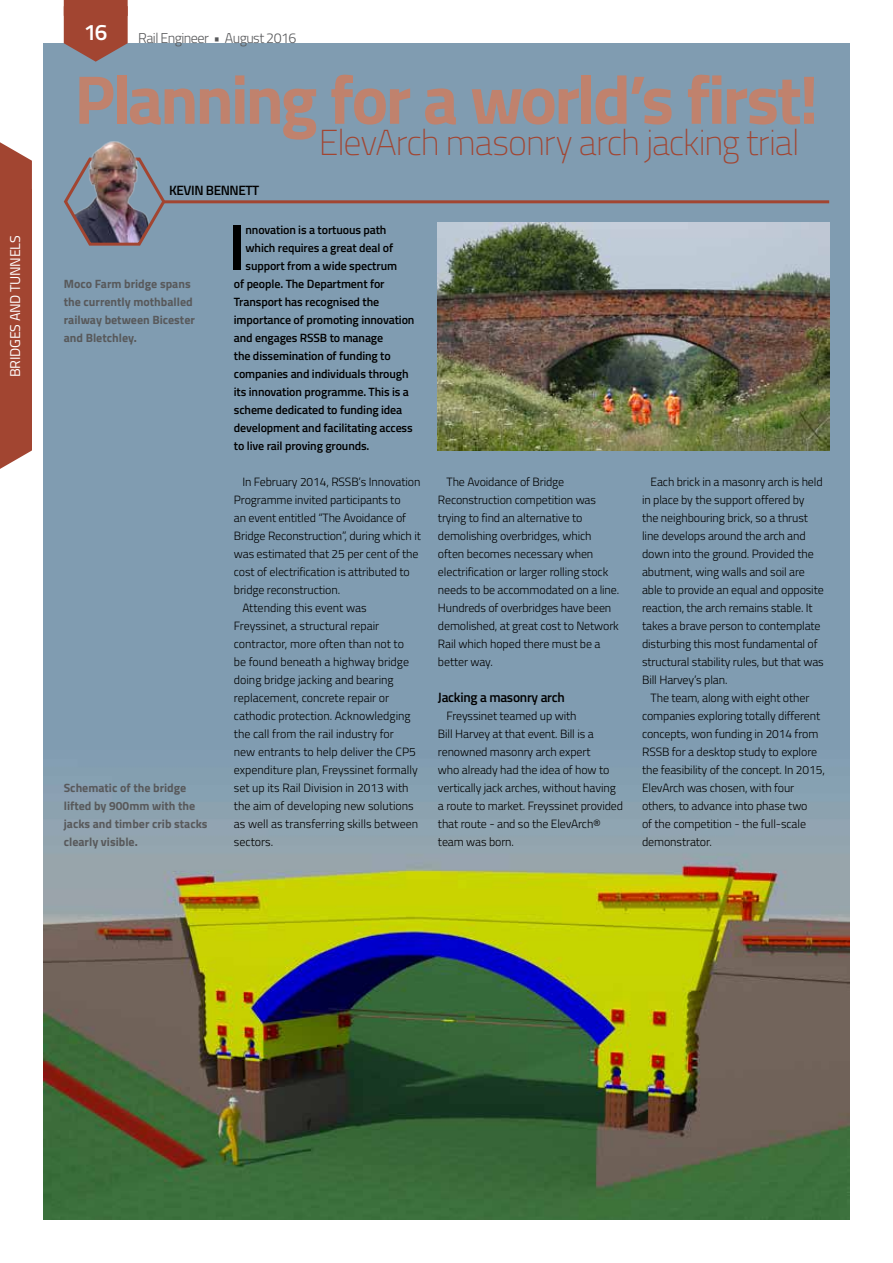
<style>
.page{position:relative;width:893px;height:1263px;background:#fff}
.page>*{position:absolute;margin:0;border:0;box-sizing:border-box;transform-origin:0 0}
.t1{font:700 69px "Titillium";letter-spacing:-.04em;color:#c0826d}
.t2{font:600 64.5px "Titillium";color:#000}
.t3{font:100 36px "Titillium";letter-spacing:-.03em;color:#a24531}
.t4{font:600 22.5px "Titillium";color:#fff}
.t5{font:300 14.25px "Titillium";letter-spacing:-.04em;color:#58595b}
.t6{font:14.25px "Titillium";letter-spacing:-.02em;color:#fff}
.t7{font:600 13.5px "Titillium";letter-spacing:-.02em;color:#000}
.t8{font:300 12px/18px "Titillium";letter-spacing:-.01em;color:#000}
.t9{font:600 12px "Titillium";letter-spacing:-.01em;color:#000}
.t10{font:700 12px/18px "Titillium";color:#58595b}
</style>
<div class="page">
<div style="left:43px;top:43px;width:807px;height:1177px;background:#809cb1"></div>
<img style="left:43px;top:793px;width:807px;height:427px">
<img style="left:63px;top:158px;width:104px;height:88px">
<hr style="left:163px;top:200px;width:666px;height:3px;background:#a24531">
<img style="left:438px;top:223px;width:391px;height:227px">
<img style="left:87px;top:141px;width:53px;height:27px">
<svg style="left:64px;top:0;width:64px;height:62px;background:#9d5245"></svg>
<svg style="left:0;top:142px;width:32px;height:47px"></svg>
<svg style="left:0;top:450px;width:32px;height:19px"></svg>
<div style="left:0;top:189px;width:32px;height:261px;background:#a24531"></div>
<p class="t6" style="left:5px;top:377px;width:144px;rotate:-90deg">BRIDGES AND TUNNELS</p>
<h3 class="t4" style="left:84px;top:16px;width:25px">16</h3>
<p class="t5" style="left:138px;top:27px;width:160px">Rail Engineer • August 2016</p>
<h1 class="t1" style="left:74px;top:47px;width:746px">Planning for a world’s first!</h1>
<h3 class="t3" style="left:319px;top:117px;width:482px">ElevArch masonry arch jacking trial</h3>
<p class="t7" style="left:169px;top:180px;width:92px">KEVIN BENNETT</p>
<p class="t10" style="left:64px;top:274px;width:133px">Moco Farm bridge spans the currently mothballed railway between Bicester and Bletchley.</p>
<p class="t10" style="left:64px;top:778px;width:145px">Schematic of the bridge lifted by 900mm with the jacks and timber crib stacks clearly visible.</p>
<h2 class="t2" style="left:229px;top:199px;width:19px">I</h2>
<p class="t9" style="left:245px;top:221px;width:142px">nnovation is a tortuous path</p>
<p class="t9" style="left:245px;top:239px;width:149px">which requires a great deal of</p>
<p class="t9" style="left:245px;top:257px;width:153px">support from a wide spectrum</p>
<p class="t9" style="left:234px;top:275px;width:152px">of people. The Department for</p>
<p class="t9" style="left:234px;top:293px;width:147px">Transport has recognised the</p>
<p class="t9" style="left:234px;top:311px;width:182px">importance of promoting innovation</p>
<p class="t9" style="left:234px;top:329px;width:151px">and engages RSSB to manage</p>
<p class="t9" style="left:234px;top:347px;width:158px">the dissemination of funding to</p>
<p class="t9" style="left:234px;top:365px;width:176px">companies and individuals through</p>
<p class="t9" style="left:234px;top:383px;width:177px">its innovation programme. This is a</p>
<p class="t9" style="left:234px;top:401px;width:170px">scheme dedicated to funding idea</p>
<p class="t9" style="left:234px;top:419px;width:180px">development and facilitating access</p>
<p class="t9" style="left:234px;top:437px;width:137px">to live rail proving grounds.</p>
<p class="t8" style="left:242px;top:472px;width:180px">In February 2014, RSSB’s Innovation</p>
<p class="t8" style="left:234px;top:490px;width:168px">Programme invited participants to</p>
<p class="t8" style="left:234px;top:508px;width:174px">an event entitled “The Avoidance of</p>
<p class="t8" style="left:234px;top:526px;width:189px">Bridge Reconstruction”, during which it</p>
<p class="t8" style="left:234px;top:544px;width:186px">was estimated that 25 per cent of the</p>
<p class="t8" style="left:234px;top:562px;width:178px">cost of electrification is attributed to</p>
<p class="t8" style="left:234px;top:580px;width:108px">bridge reconstruction.</p>
<p class="t8" style="left:242px;top:598px;width:126px">Attending this event was</p>
<p class="t8" style="left:234px;top:616px;width:147px">Freyssinet, a structural repair</p>
<p class="t8" style="left:234px;top:634px;width:172px">contractor, more often than not to</p>
<p class="t8" style="left:234px;top:652px;width:177px">be found beneath a highway bridge</p>
<p class="t8" style="left:234px;top:670px;width:161px">doing bridge jacking and bearing</p>
<p class="t8" style="left:234px;top:688px;width:157px">replacement, concrete repair or</p>
<p class="t8" style="left:234px;top:706px;width:178px">cathodic protection. Acknowledging</p>
<p class="t8" style="left:234px;top:724px;width:162px">the call from the rail industry for</p>
<p class="t8" style="left:234px;top:742px;width:184px">new entrants to help deliver the CP5</p>
<p class="t8" style="left:234px;top:760px;width:186px">expenditure plan, Freyssinet formally</p>
<p class="t8" style="left:234px;top:778px;width:176px">set up its Rail Division in 2013 with</p>
<p class="t8" style="left:234px;top:796px;width:181px">the aim of developing new solutions</p>
<p class="t8" style="left:234px;top:814px;width:186px">as well as transferring skills between</p>
<p class="t8" style="left:234px;top:832px;width:41px">sectors.</p>
<p class="t8" style="left:438px;top:472px;width:183px;text-indent:9px">The Avoidance of Bridge<br>Reconstruction competition was trying to find an alternative to demolishing overbridges, which often becomes necessary when electrification or larger rolling stock needs to be accommodated on a line.<br>Hundreds of overbridges have been demolished, at great cost to Network<br>Rail which hoped there must be a better way.</p>
<p class="t7" style="left:438px;top:687px;width:128px">Jacking a masonry arch</p>
<p class="t8" style="left:438px;top:706px;width:187px;text-indent:9px">Freyssinet teamed up with<br>Bill Harvey at that event. Bill is a renowned masonry arch expert<br>who already had the idea of how to vertically jack arches, without having a route to market. Freyssinet provided that route - and so the ElevArch® team was born.</p>
<p class="t8" style="left:642px;top:472px;width:183px;text-indent:9px">Each brick in a masonry arch is held in place by the support offered by the neighbouring brick, so a thrust line develops around the arch and down into the ground. Provided the abutment, wing walls and soil are able to provide an equal and opposite reaction, the arch remains stable. It takes a brave person to contemplate disturbing this most fundamental of structural stability rules, but that was Bill Harvey’s plan.</p>
<p class="t8" style="left:642px;top:688px;width:184px;text-indent:9px">The team, along with eight other companies exploring totally different concepts, won funding in 2014 from<br>RSSB for a desktop study to explore the feasibility of the concept. In 2015,<br>ElevArch was chosen, with four others, to advance into phase two<br>of the competition - the full-scale demonstrator.</p>
</div>
